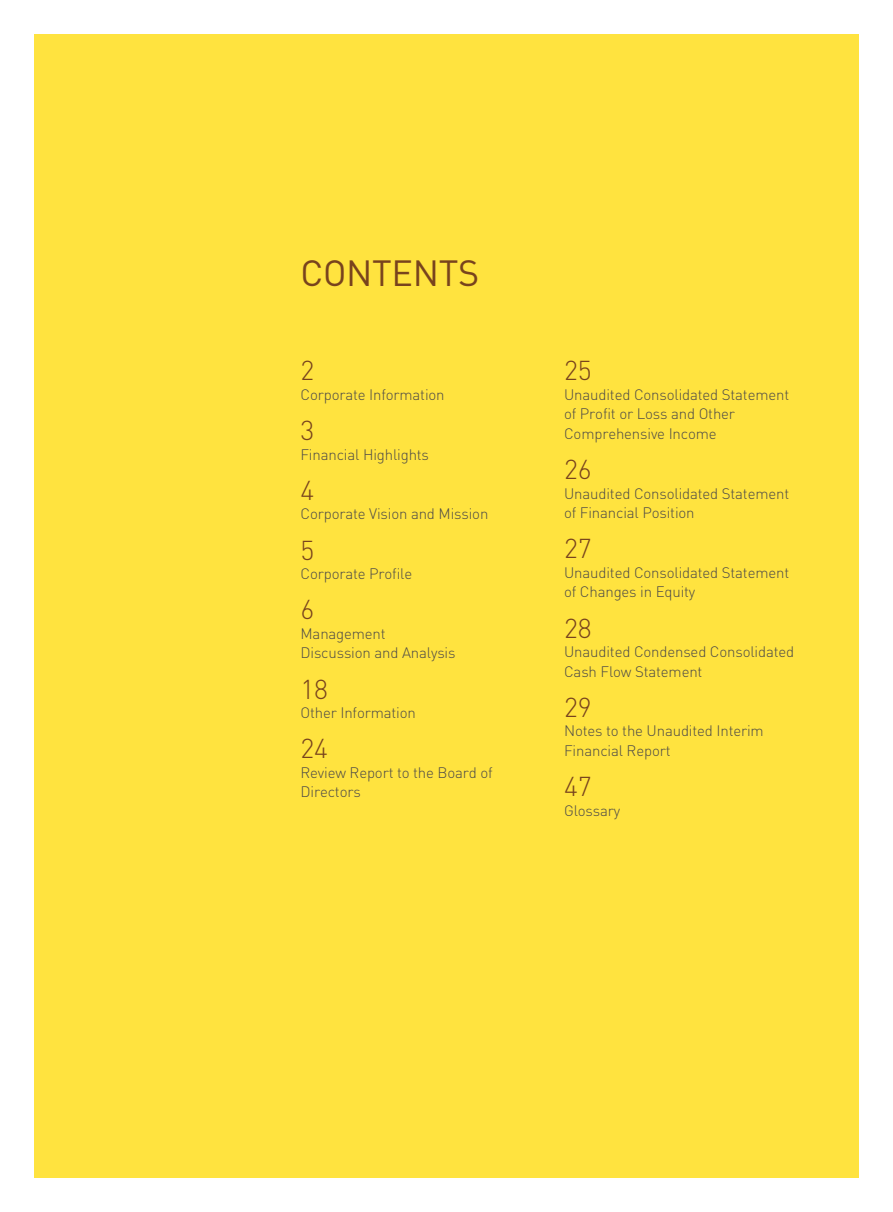
<style>
.page{position:relative;width:893px;height:1212px;background:#fff}
.page>*{position:absolute;margin:0;border:0;box-sizing:border-box;transform-origin:0 0}
.t1{font:36px "DIN Pro";letter-spacing:-.01em;color:#78431d}
.t2{font:300 27px "DIN Pro";letter-spacing:-.01em;color:#78431d}
.t3{font:300 15px/19.5px "DIN Pro";letter-spacing:-.01em;color:#4c4948}
</style>
<div class="page">
<div style="left:34px;top:34px;width:825px;height:1144px;background:#ffe33f"></div>
<h1 class="t1" style="left:300px;top:260px;width:180px">CONTENTS</h1>
<h2 class="t2" style="left:300px;top:361px;width:15px">2</h2>
<p class="t3" style="left:300px;top:387px;width:146px">Corporate Information</p>
<h2 class="t2" style="left:300px;top:421px;width:15px">3</h2>
<p class="t3" style="left:300px;top:446px;width:130px">Financial Highlights</p>
<h2 class="t2" style="left:300px;top:481px;width:15px">4</h2>
<p class="t3" style="left:300px;top:506px;width:189px">Corporate Vision and Mission</p>
<h2 class="t2" style="left:300px;top:540px;width:15px">5</h2>
<p class="t3" style="left:300px;top:566px;width:113px">Corporate Profile</p>
<h2 class="t2" style="left:300px;top:600px;width:15px">6</h2>
<p class="t3" style="left:300px;top:626px;width:157px">Management<br>Discussion and Analysis</p>
<h2 class="t2" style="left:300px;top:679px;width:29px">18</h2>
<p class="t3" style="left:300px;top:705px;width:117px">Other Information</p>
<h2 class="t2" style="left:300px;top:739px;width:29px">24</h2>
<p class="t3" style="left:300px;top:765px;width:194px">Review Report to the Board of<br>Directors</p>
<h2 class="t2" style="left:564px;top:361px;width:29px">25</h2>
<p class="t3" style="left:564px;top:387px;width:227px">Unaudited Consolidated Statement of Profit or Loss and Other<br>Comprehensive Income</p>
<h2 class="t2" style="left:564px;top:460px;width:29px">26</h2>
<p class="t3" style="left:564px;top:485px;width:227px">Unaudited Consolidated Statement of Financial Position</p>
<h2 class="t2" style="left:564px;top:539px;width:29px">27</h2>
<p class="t3" style="left:564px;top:565px;width:227px">Unaudited Consolidated Statement of Changes in Equity</p>
<h2 class="t2" style="left:564px;top:618px;width:29px">28</h2>
<p class="t3" style="left:564px;top:644px;width:232px">Unaudited Condensed Consolidated<br>Cash Flow Statement</p>
<h2 class="t2" style="left:564px;top:698px;width:29px">29</h2>
<p class="t3" style="left:564px;top:723px;width:201px">Notes to the Unaudited Interim<br>Financial Report</p>
<h2 class="t2" style="left:564px;top:777px;width:29px">47</h2>
<p class="t3" style="left:564px;top:802px;width:58px">Glossary</p>
</div>
